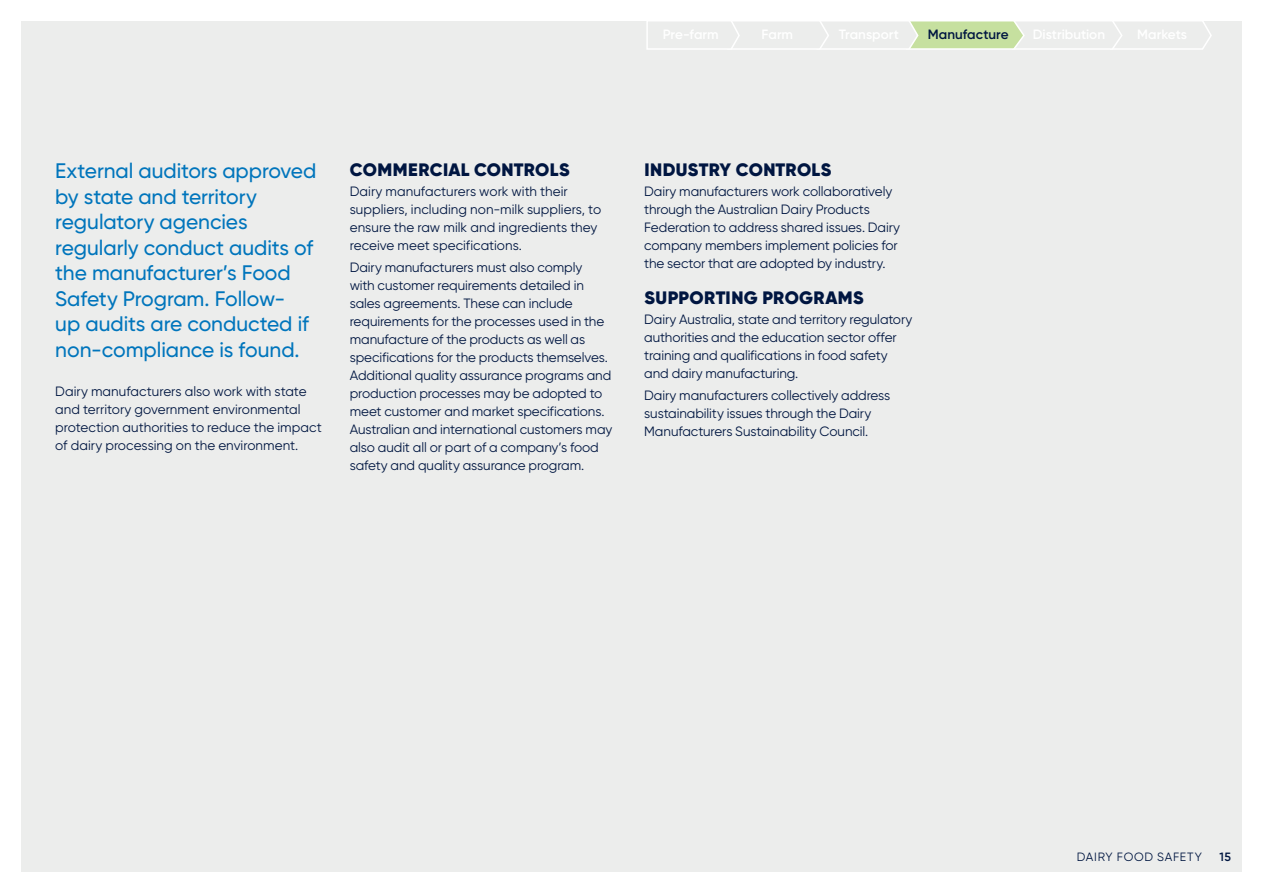
<style>
.page{position:relative;width:1263px;height:893px;background:#fff}
.page>*{position:absolute;margin:0;border:0;box-sizing:border-box;transform-origin:0 0}
.t1{font:500 21px/25.5px "Gilroy";letter-spacing:-.005em;color:#0075bc}
.t2{font:900 18px "Gilroy";letter-spacing:.02em;color:#001641}
.t3{font:13.5px/18px "Gilroy";letter-spacing:-.005em;color:#001641}
.t4{font:600 13.5px "Gilroy";letter-spacing:.005em;color:#001641}
.t5{font:12px "Gilroy";letter-spacing:.06em;color:#001641}
.t6{font:600 12px "Gilroy";color:#001641}
</style>
<div class="page">
<div style="left:21px;top:21px;width:1221px;height:851px;background:#ecedec"></div>
<svg style="left:646px;top:21px;width:566px;height:29px"></svg>
<p class="t4" style="left:928px;top:26px;width:82px">Manufacture</p>
<h1 class="t1" style="left:55px;top:158px;width:263px">External auditors approved by state and territory regulatory agencies regularly conduct audits of the manufacturer’s Food<br>Safety Program. Follow-<br>up audits are conducted if non-compliance is found.</h1>
<p class="t3" style="left:55px;top:382px;width:268px">Dairy manufacturers also work with state and territory government environmental protection authorities to reduce the impact of dairy processing on the environment.</p>
<h2 class="t2" style="left:350px;top:158px;width:221px">COMMERCIAL CONTROLS</h2>
<p class="t3" style="left:350px;top:182px;width:253px">Dairy manufacturers work with their suppliers, including non-milk suppliers, to ensure the raw milk and ingredients they receive meet specifications.</p>
<p class="t3" style="left:350px;top:258px;width:264px">Dairy manufacturers must also comply<br>with customer requirements detailed in sales agreements. These can include requirements for the processes used in the manufacture of the products as well as specifications for the products themselves.<br>Additional quality assurance programs and production processes may be adopted to meet customer and market specifications.<br>Australian and international customers may also audit all or part of a company’s food safety and quality assurance program.</p>
<h2 class="t2" style="left:644px;top:158px;width:189px">INDUSTRY CONTROLS</h2>
<p class="t3" style="left:644px;top:182px;width:257px">Dairy manufacturers work collaboratively through the Australian Dairy Products Federation to address shared issues. Dairy company members implement policies for the sector that are adopted by industry.</p>
<h2 class="t2" style="left:644px;top:286px;width:221px">SUPPORTING PROGRAMS</h2>
<p class="t3" style="left:644px;top:310px;width:270px">Dairy Australia, state and territory regulatory authorities and the education sector offer training and qualifications in food safety and dairy manufacturing.</p>
<p class="t3" style="left:644px;top:386px;width:248px">Dairy manufacturers collectively address sustainability issues through the Dairy<br>Manufacturers Sustainability Council.</p>
<p class="t5" style="left:1077px;top:850px;width:127px">DAIRY FOOD SAFETY</p>
<p class="t6" style="left:1219px;top:849px;width:13px">15</p>
</div>
